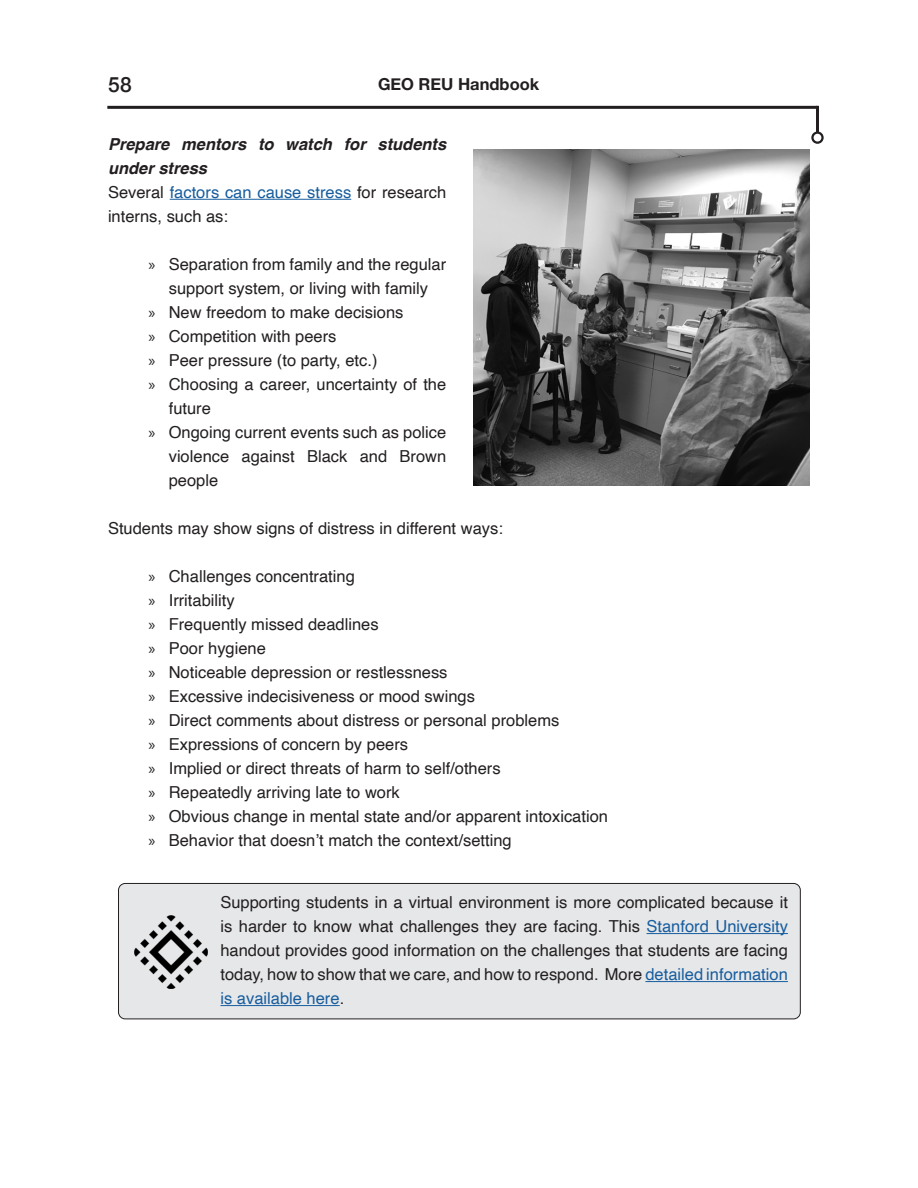
<style>
.page{position:relative;width:918px;height:1188px;background:#fff}
.page>*{position:absolute;margin:0;border:0;box-sizing:border-box;transform-origin:0 0}
.t1{font:500 21px "Helvetica Neue";color:#231f20}
.t2{font:16.5px/24px "Helvetica";color:#231f20}
.t3{font:italic 700 16.5px/24px "Helvetica";color:#231f20}
.t4{font:700 16.5px "Helvetica Neue";color:#231f20}
.s1{color:#175d9e}
.s2{font-family:"Myriad Pro"}
</style>
<div class="page">
<hr style="left:107px;top:106px;width:711px;height:3px;background:#231f20">
<div style="left:811px;top:131px;width:13px;height:13px;border:2px solid #231f20;border-radius:50%"></div>
<hr style="left:816px;top:106px;width:3px;height:27px;background:#231f20">
<hr style="left:170px;top:199px;width:181px;height:1px;background:#175d9e">
<img style="left:473px;top:149px;width:337px;height:336px">
<div style="left:119px;top:883px;width:681px;height:136px;background:#e6e7e9;border-radius:7px"></div>
<div style="left:118px;top:883px;width:683px;height:136px;border:1px solid #231f20;border-radius:7px"></div>
<hr style="left:647px;top:933px;width:141px;height:1px;background:#175d9e">
<hr style="left:645px;top:981px;width:143px;height:1px;background:#175d9e">
<hr style="left:220px;top:1005px;width:120px;height:1px;background:#175d9e">
<img style="left:134px;top:915px;width:74px;height:74px">
<p class="t1" style="left:108px;top:68px;width:25px">58</p>
<p class="t4" style="left:378px;top:71px;width:163px">GEO REU Handbook</p>
<p class="t3" style="left:108px;top:132px;width:340px">Prepare mentors to watch for students under stress</p>
<p class="t2" style="left:108px;top:181px;width:340px">Several <span class="s1">factors can cause stress</span> for research interns, such as:</p>
<p class="t2" style="left:148px;top:253px;width:299px;text-align:center"><span class="s2">»</span> Separation from family and the regular support system, or living with family</p>
<p class="t2" style="left:148px;top:301px;width:257px"><span class="s2">»</span> New freedom to make decisions</p>
<p class="t2" style="left:148px;top:325px;width:190px"><span class="s2">»</span> Competition with peers</p>
<p class="t2" style="left:148px;top:349px;width:231px"><span class="s2">»</span> Peer pressure (to party, etc.)</p>
<p class="t2" style="left:169px;top:373px;width:279px;text-indent:-20px"><span class="s2">»</span> Choosing a career, uncertainty of the future</p>
<p class="t2" style="left:169px;top:421px;width:279px;text-align:justify;text-indent:-20px"><span class="s2">»</span> Ongoing current events such as police violence against Black and Brown people</p>
<p class="t2" style="left:108px;top:517px;width:396px">Students may show signs of distress in different ways:</p>
<p class="t2" style="left:148px;top:565px;width:208px"><span class="s2">»</span> Challenges concentrating</p>
<p class="t2" style="left:148px;top:589px;width:88px"><span class="s2">»</span> Irritability</p>
<p class="t2" style="left:148px;top:613px;width:232px"><span class="s2">»</span> Frequently missed deadlines</p>
<p class="t2" style="left:148px;top:637px;width:119px"><span class="s2">»</span> Poor hygiene</p>
<p class="t2" style="left:148px;top:661px;width:301px"><span class="s2">»</span> Noticeable depression or restlessness</p>
<p class="t2" style="left:148px;top:685px;width:328px"><span class="s2">»</span> Excessive indecisiveness or mood swings</p>
<p class="t2" style="left:148px;top:709px;width:413px"><span class="s2">»</span> Direct comments about distress or personal problems</p>
<p class="t2" style="left:148px;top:733px;width:261px"><span class="s2">»</span> Expressions of concern by peers</p>
<p class="t2" style="left:148px;top:757px;width:354px"><span class="s2">»</span> Implied or direct threats of harm to self/others</p>
<p class="t2" style="left:148px;top:781px;width:253px"><span class="s2">»</span> Repeatedly arriving late to work</p>
<p class="t2" style="left:148px;top:805px;width:461px"><span class="s2">»</span> Obvious change in mental state and/or apparent intoxication</p>
<p class="t2" style="left:148px;top:829px;width:365px"><span class="s2">»</span> Behavior that doesn’t match the context/setting</p>
<p class="t2" style="left:220px;top:891px;width:569px;text-align:justify">Supporting students in a virtual environment is more complicated because it is harder to know what challenges they are facing. This <span class="s1">Stanford University </span>handout provides good information on the challenges that students are facing today, how to show that we care, and how to respond. More <span class="s1">detailed information is available here</span>.</p>
</div>
